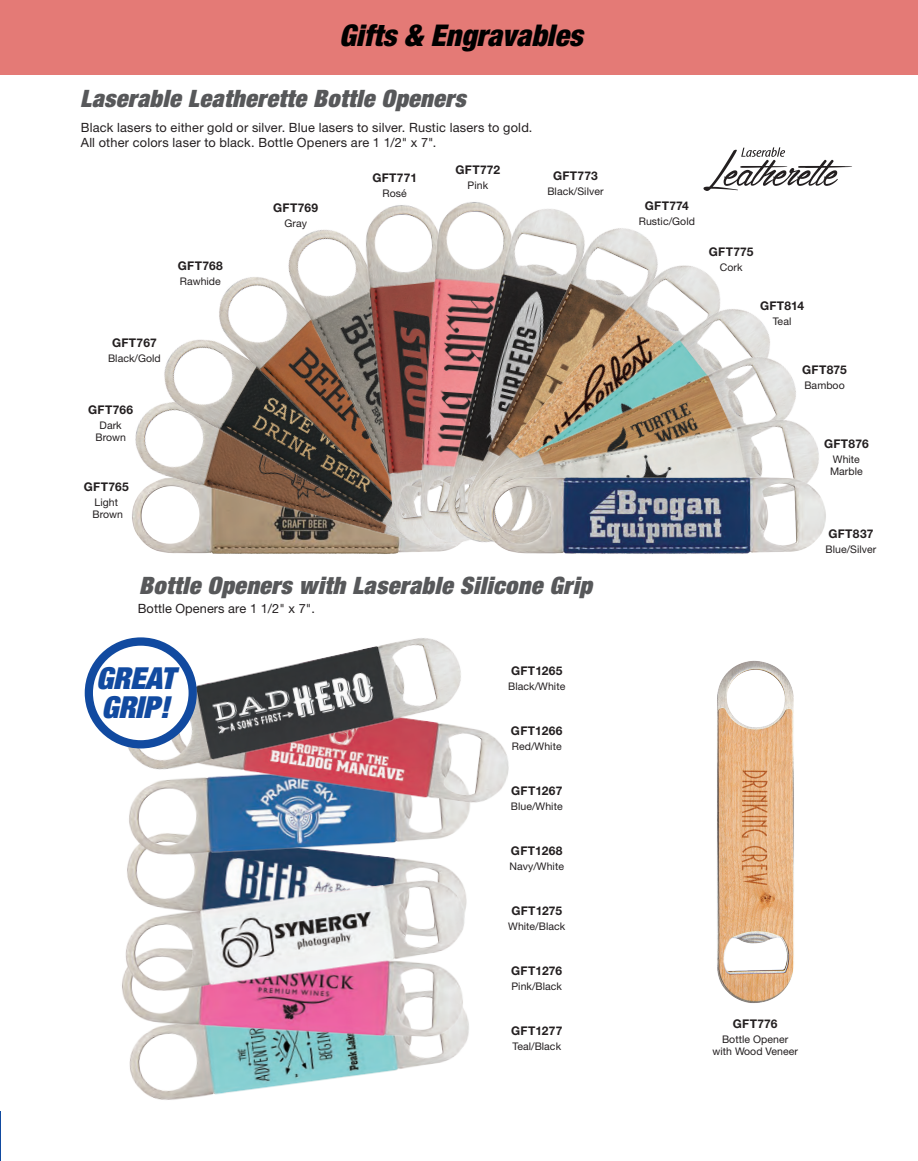
<style>
.page{position:relative;width:918px;height:1161px;background:#fff}
.page>*{position:absolute;margin:0;border:0;box-sizing:border-box;transform-origin:0 0}
.t1{font:italic 900 condensed 30.3px "Helvetica Neue LT Std";letter-spacing:-.01em;color:#114aa0}
.t2{font:italic 900 condensed 30px "Helvetica Neue LT Std";color:#000}
.Description_Block{font:italic 900 condensed 24px "Helvetica Neue LT Std";letter-spacing:.02em;color:#57585a}
.Description_Block-2{font:12.75px/14.2px "Helvetica Neue LT Std";letter-spacing:.015em;color:#231f20}
.Part_number_Descript{font:700 12px "Helvetica Neue LT Std";letter-spacing:.025em;color:#231f20}
.Part_number_Descript-2{font:10.5px/12px "Helvetica Neue LT Std";letter-spacing:.005em;color:#231f20;text-align:center}
</style>
<div class="page">
<div style="left:0;top:0;width:918px;height:75px;background:#e47a76"></div>
<hr style="left:0;top:0;width:1px;height:49px;background:#114aa0">
<hr style="left:0;top:1112px;width:1px;height:49px;background:#114aa0">
<img style="left:132px;top:412px;width:16px;height:134px">
<img style="left:148px;top:339px;width:52px;height:215px">
<img style="left:200px;top:277px;width:72px;height:277px">
<img style="left:272px;top:230px;width:136px;height:324px">
<img style="left:358px;top:205px;width:78px;height:347px">
<img style="left:412px;top:205px;width:24px;height:343px">
<img style="left:436px;top:202px;width:125px;height:350px">
<img style="left:451px;top:211px;width:201px;height:341px">
<img style="left:453px;top:245px;width:266px;height:307px">
<img style="left:468px;top:290px;width:302px;height:51px">
<img style="left:463px;top:341px;width:333px;height:211px">
<img style="left:474px;top:410px;width:345px;height:142px">
<img style="left:717px;top:660px;width:77px;height:343px">
<img style="left:127px;top:860px;width:327px;height:13px">
<img style="left:129px;top:1021px;width:340px;height:79px">
<img style="left:124px;top:999px;width:344px;height:44px">
<img style="left:122px;top:873px;width:345px;height:126px">
<img style="left:129px;top:780px;width:340px;height:80px">
<img style="left:162px;top:728px;width:347px;height:84px">
<img style="left:116px;top:637px;width:355px;height:143px">
<img style="left:482px;top:476px;width:344px;height:78px">
<svg style="left:704px;top:147px;width:148px;height:44px"></svg>
<div style="left:85px;top:637px;width:112px;height:112px;background:#114aa0;border-radius:50%"></div>
<div style="left:93px;top:646px;width:96px;height:94px;background:#fff;border-radius:50%"></div>
<h2 class="t2" style="left:339px;top:17px;width:245px">Gifts &amp; Engravables</h2>
<p class="Description_Block" style="left:80px;top:83px;width:387px">Laserable Leatherette Bottle Openers</p>
<p class="Description_Block-2" style="left:81px;top:121px;width:453px">Black lasers to either gold or silver. Blue lasers to silver. Rustic lasers to gold.<br>All other colors laser to black. Bottle Openers are 1 1/2" x 7".</p>
<p class="Part_number_Descript" style="left:178px;top:259px;width:47px">GFT768</p>
<p class="Part_number_Descript-2" style="left:180px;top:276px;width:43px">Rawhide</p>
<p class="Part_number_Descript" style="left:273px;top:201px;width:47px">GFT769</p>
<p class="Part_number_Descript-2" style="left:284px;top:217px;width:24px">Gray</p>
<p class="Part_number_Descript" style="left:372px;top:170px;width:46px">GFT771</p>
<p class="Part_number_Descript-2" style="left:383px;top:187px;width:26px">Rosé</p>
<p class="Part_number_Descript" style="left:455px;top:163px;width:46px">GFT772</p>
<p class="Part_number_Descript-2" style="left:468px;top:179px;width:22px">Pink</p>
<p class="Part_number_Descript" style="left:553px;top:169px;width:46px">GFT773</p>
<p class="Part_number_Descript-2" style="left:547px;top:185px;width:58px">Black/Silver</p>
<p class="Part_number_Descript" style="left:112px;top:335px;width:46px">GFT767</p>
<p class="Part_number_Descript-2" style="left:108px;top:352px;width:54px">Black/Gold</p>
<p class="Part_number_Descript" style="left:88px;top:402px;width:47px">GFT766</p>
<p class="Part_number_Descript-2" style="left:95px;top:419px;width:32px">Dark<br>Brown</p>
<p class="Part_number_Descript" style="left:84px;top:479px;width:47px">GFT765</p>
<p class="Part_number_Descript-2" style="left:93px;top:496px;width:32px;text-align:left">Light<br>Brown</p>
<p class="Description_Block" style="left:139px;top:570px;width:454px">Bottle Openers with Laserable Silicone Grip</p>
<p class="Description_Block-2" style="left:138px;top:602px;width:179px">Bottle Openers are 1 1/2" x 7".</p>
<p class="t1" style="left:96px;top:659px;width:80px">GREAT</p>
<p class="t1" style="left:102px;top:688px;width:69px">GRIP!</p>
<p class="Part_number_Descript" style="left:511px;top:664px;width:53px">GFT1265</p>
<p class="Part_number_Descript-2" style="left:508px;top:681px;width:59px">Black/White</p>
<p class="Part_number_Descript" style="left:511px;top:724px;width:53px">GFT1266</p>
<p class="Part_number_Descript-2" style="left:512px;top:741px;width:51px">Red/White</p>
<p class="Part_number_Descript" style="left:511px;top:784px;width:53px">GFT1267</p>
<p class="Part_number_Descript-2" style="left:511px;top:800px;width:53px">Blue/White</p>
<p class="Part_number_Descript" style="left:511px;top:844px;width:53px">GFT1268</p>
<p class="Part_number_Descript-2" style="left:510px;top:860px;width:56px">Navy/White</p>
<p class="Part_number_Descript" style="left:511px;top:904px;width:52px">GFT1275</p>
<p class="Part_number_Descript-2" style="left:508px;top:920px;width:59px">White/Black</p>
<p class="Part_number_Descript" style="left:511px;top:963px;width:52px">GFT1276</p>
<p class="Part_number_Descript-2" style="left:511px;top:980px;width:52px">Pink/Black</p>
<p class="Part_number_Descript" style="left:511px;top:1023px;width:53px">GFT1277</p>
<p class="Part_number_Descript-2" style="left:512px;top:1040px;width:50px">Teal/Black</p>
<p class="Part_number_Descript" style="left:645px;top:198px;width:46px">GFT774</p>
<p class="Part_number_Descript-2" style="left:639px;top:215px;width:58px">Rustic/Gold</p>
<p class="Part_number_Descript" style="left:709px;top:245px;width:46px">GFT775</p>
<p class="Part_number_Descript-2" style="left:720px;top:261px;width:24px">Cork</p>
<p class="Part_number_Descript" style="left:760px;top:298px;width:46px">GFT814</p>
<p class="Part_number_Descript-2" style="left:773px;top:315px;width:20px">Teal</p>
<p class="Part_number_Descript" style="left:802px;top:362px;width:46px">GFT875</p>
<p class="Part_number_Descript-2" style="left:804px;top:379px;width:42px">Bamboo</p>
<p class="Part_number_Descript" style="left:824px;top:436px;width:46px">GFT876</p>
<p class="Part_number_Descript-2" style="left:830px;top:453px;width:34px;text-align:left">White<br>Marble</p>
<p class="Part_number_Descript" style="left:828px;top:526px;width:47px">GFT837</p>
<p class="Part_number_Descript-2" style="left:825px;top:543px;width:52px">Blue/Silver</p>
<p class="Part_number_Descript" style="left:733px;top:1016px;width:46px">GFT776</p>
<p class="Part_number_Descript-2" style="left:712px;top:1033px;width:87px">Bottle Opener with Wood Veneer</p>
</div>
